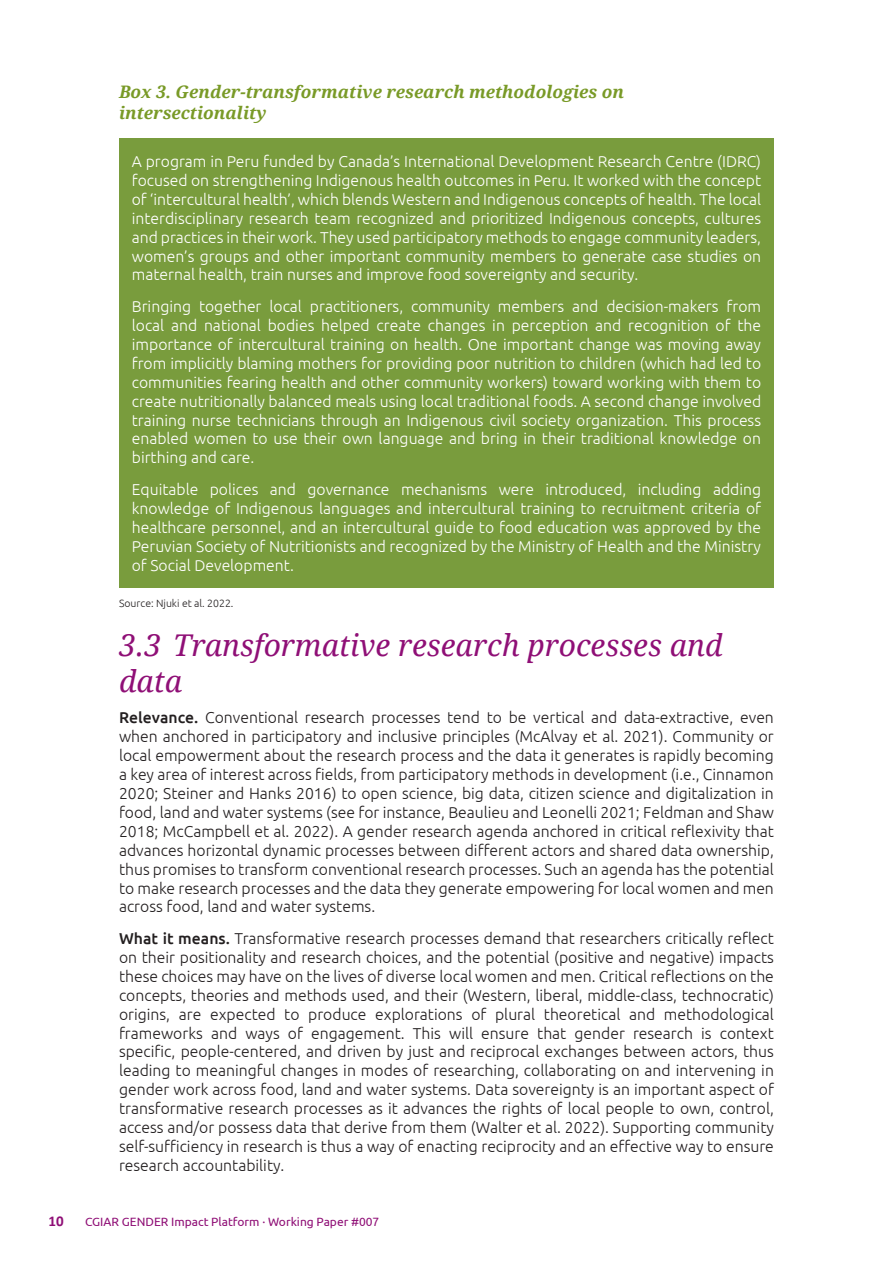
<style>
.page{position:relative;width:893px;height:1263px;background:#fff}
.page>*{position:absolute;margin:0;border:0;box-sizing:border-box;transform-origin:0 0}
.Title_2{font:italic 30px/36px "Droid Serif";color:#8f0f76}
.Table_title{font:italic 700 17.25px/20.7px "Droid Serif";color:#799a27}
.Body_Text{font:300 15.75px/18.9px "Ubuntu";color:#231f20;text-align:justify}
.Body_Text-2{font:300 15.75px/18.9px "Ubuntu";color:#fff;text-align:justify}
.t1{font:700 15px "Calibri";color:#8f0f76}
.t2{font:12px "Ubuntu";color:#8f0f76}
.Table_Footnote{font:300 10.5px "Ubuntu";color:#231f20}
.s1{font-weight:500}
</style>
<div class="page">
<div style="left:119px;top:138px;width:655px;height:450px;background:#799c3d"></div>
<p class="Table_title" style="left:119px;top:81px;width:507px">Box 3. Gender-transformative research methodologies on intersectionality</p>
<p class="Body_Text-2" style="left:132px;top:152px;width:631px">A program in Peru funded by Canada’s International Development Research Centre (IDRC) focused on strengthening Indigenous health outcomes in Peru. It worked with the concept of ‘intercultural health’, which blends Western and Indigenous concepts of health. The local interdisciplinary research team recognized and prioritized Indigenous concepts, cultures and practices in their work. They used participatory methods to engage community leaders, women’s groups and other important community members to generate case studies on maternal health, train nurses and improve food sovereignty and security.</p>
<p class="Body_Text-2" style="left:132px;top:297px;width:631px">Bringing together local practitioners, community members and decision-makers from local and national bodies helped create changes in perception and recognition of the importance of intercultural training on health. One important change was moving away from implicitly blaming mothers for providing poor nutrition to children (which had led to communities fearing health and other community workers) toward working with them to create nutritionally balanced meals using local traditional foods. A second change involved training nurse technicians through an Indigenous civil society organization. This process enabled women to use their own language and bring in their traditional knowledge on birthing and care.</p>
<p class="Body_Text-2" style="left:132px;top:479px;width:631px">Equitable polices and governance mechanisms were introduced, including adding knowledge of Indigenous languages and intercultural training to recruitment criteria of healthcare personnel, and an intercultural guide to food education was approved by the Peruvian Society of Nutritionists and recognized by the Ministry of Health and the Ministry of Social Development.</p>
<p class="Table_Footnote" style="left:119px;top:597px;width:116px">Source: Njuki et al. 2022.</p>
<p class="Title_2" style="left:119px;top:626px;width:605px">3.3 Transformative research processes and data</p>
<p class="Body_Text" style="left:119px;top:708px;width:656px"><span class="s1">Relevance.</span> Conventional research processes tend to be vertical and data-extractive, even when anchored in participatory and inclusive principles (McAlvay et al. 2021). Community or local empowerment about the research process and the data it generates is rapidly becoming a key area of interest across fields, from participatory methods in development (i.e., Cinnamon 2020; Steiner and Hanks 2016) to open science, big data, citizen science and digitalization in food, land and water systems (see for instance, Beaulieu and Leonelli 2021; Feldman and Shaw 2018; McCampbell et al. 2022). A gender research agenda anchored in critical reflexivity that advances horizontal dynamic processes between different actors and shared data ownership, thus promises to transform conventional research processes. Such an agenda has the potential to make research processes and the data they generate empowering for local women and men across food, land and water systems.</p>
<p class="Body_Text" style="left:119px;top:929px;width:656px"><span class="s1">What it means.</span> Transformative research processes demand that researchers critically reflect on their positionality and research choices, and the potential (positive and negative) impacts these choices may have on the lives of diverse local women and men. Critical reflections on the concepts, theories and methods used, and their (Western, liberal, middle-class, technocratic) origins, are expected to produce explorations of plural theoretical and methodological frameworks and ways of engagement. This will ensure that gender research is context specific, people-centered, and driven by just and reciprocal exchanges between actors, thus leading to meaningful changes in modes of researching, collaborating on and intervening in gender work across food, land and water systems. Data sovereignty is an important aspect of transformative research processes as it advances the rights of local people to own, control, access and/or possess data that derive from them (Walter et al. 2022). Supporting community self-sufficiency in research is thus a way of enacting reciprocity and an effective way to ensure research accountability.</p>
<p class="t1" style="left:49px;top:1212px;width:17px">10</p>
<p class="t2" style="left:85px;top:1214px;width:296px">CGIAR GENDER Impact Platform · Working Paper #007</p>
</div>
